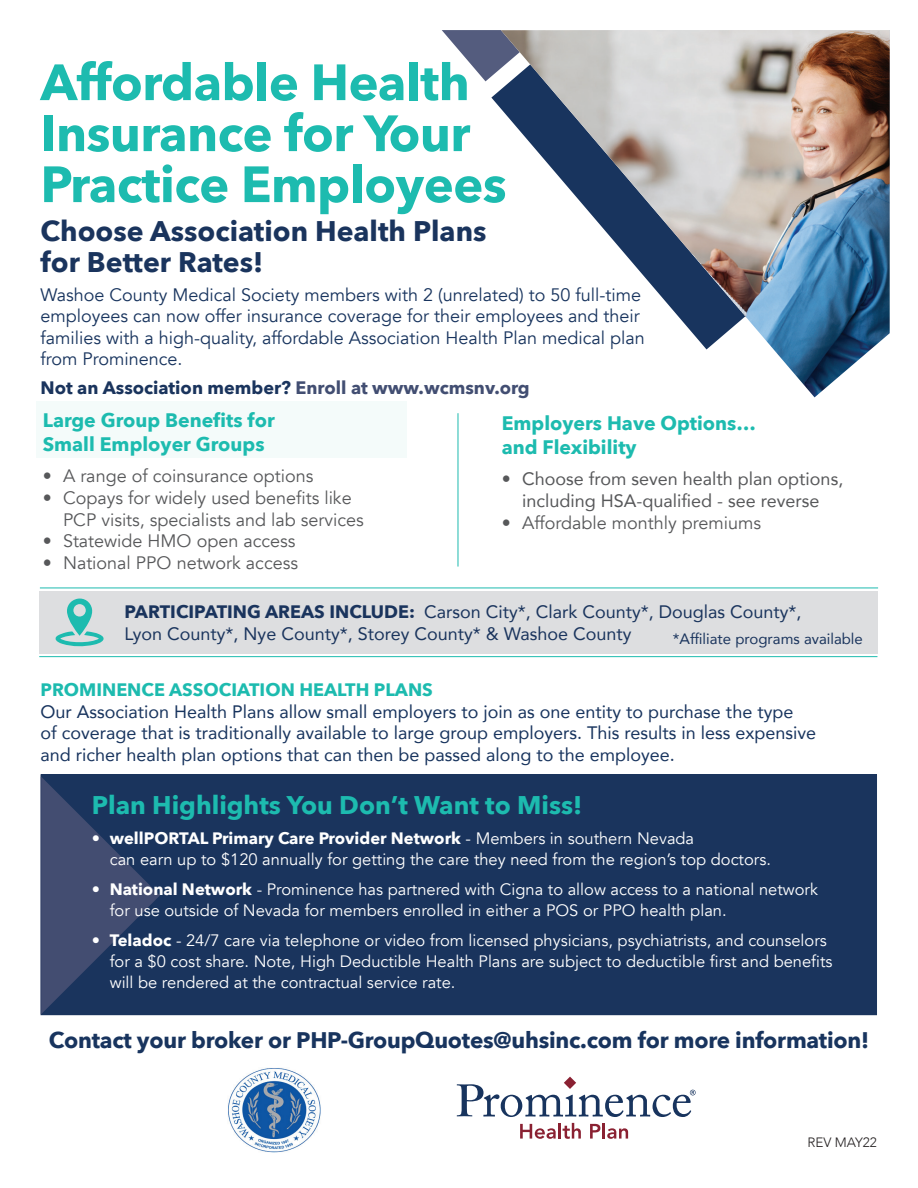
<style>
.page{position:relative;width:918px;height:1188px;background:#fff}
.page>*{position:absolute;margin:0;border:0;box-sizing:border-box;transform-origin:0 0}
.t1{font:700 50.4px/51px "Avenir Next";letter-spacing:-.01em;color:#1dbbaf}
.t2{font:700 28.35px/31.5px "Avenir Next";color:#1a345d}
.t3{font:700 25.5px "Avenir Next";color:#1dbbaf}
.t4{font:700 22.5px "Avenir Next";letter-spacing:-.01em;color:#18345e}
.t5{font:700 19.5px/23.4px "Avenir Next";color:#1dbbaf}
.t6{font:18px/21.6px "Avenir";color:#18345e}
.t7{font:18px/21.6px "Avenir";color:#18345e}
.t8{font:18px/21.6px "Avenir";color:#57585a}
.t9{font:18px/22.5px "Avenir";color:#1a345d}
.t10{font:18px/21.6px "Avenir";color:#57585a;text-align:center}
.t11{font:700 18px "Avenir Next";color:#1a345d}
.t12{font:700 18px "Avenir Next";color:#1dbbaf}
.t13{font:16.5px/21px "Avenir";color:#fff}
.t14{font:700 16.5px "Avenir Next";color:#fff}
.t15{font:15px "Avenir";color:#1a345d}
.t16{font:300 13.5px "Avenir";color:#231f20}
.s1{color:#424e72}
.s2{font-family:"Avenir Next";font-weight:700}
.s3{font-family:"Avenir";font-weight:400}
</style>
<div class="page">
<svg style="left:442px;top:30px;width:59px;height:51px"></svg>
<img style="left:501px;top:30px;width:389px;height:367px">
<div style="left:36px;top:401px;width:370px;height:57px;background:#f4fbfa"></div>
<hr style="left:458px;top:413px;width:1px;height:154px;background:#1dbbaf">
<svg style="left:520px;top:1124px;width:36px;height:15px"></svg>
<hr style="left:558px;top:1123px;width:3px;height:16px;background:#8a2132">
<svg style="left:563px;top:1123px;width:18px;height:16px"></svg>
<svg style="left:590px;top:1123px;width:38px;height:16px"></svg>
<svg style="left:457px;top:1077px;width:239px;height:40px"></svg>
<div style="left:39px;top:591px;width:838px;height:63px;background:#dddee0"></div>
<hr style="left:39px;top:656px;width:838px;height:1px;background:#1dbbaf">
<svg style="left:55px;top:598px;width:49px;height:49px"></svg>
<div style="left:160px;top:774px;width:717px;height:241px;background:#1a345d"></div>
<svg style="left:40px;top:774px;width:120px;height:242px;background:#2f4167"></svg>
<hr style="left:40px;top:588px;width:838px;height:1px;background:#1dbbaf">
<img style="left:228px;top:1068px;width:93px;height:85px">
<h1 class="t1" style="left:40px;top:56px;width:468px">Affordable Health<br>Insurance for Your<br>Practice Employees</h1>
<h2 class="t2" style="left:40px;top:215px;width:447px">Choose Association Health Plans for Better Rates!</h2>
<p class="t7" style="left:40px;top:284px;width:606px">Washoe County Medical Society members with 2 (unrelated) to 50 full-time employees can now offer insurance coverage for their employees and their families with a high-quality, affordable Association Health Plan medical plan from Prominence.</p>
<p class="t11" style="left:40px;top:372px;width:491px">Not an Association member? <span class="s1">Enroll at www.wcmsnv.org</span></p>
<p class="t5" style="left:43px;top:409px;width:234px">Large Group Benefits for<br>Small Employer Groups</p>
<p class="t8" style="left:43px;top:466px;width:272px">• A range of coinsurance options</p>
<p class="t8" style="left:63px;top:487px;width:302px;text-indent:-20px">• Copays for widely used benefits like<br>PCP visits, specialists and lab services</p>
<p class="t8" style="left:43px;top:530px;width:254px">• Statewide HMO open access</p>
<p class="t8" style="left:43px;top:552px;width:257px">• National PPO network access</p>
<p class="t5" style="left:502px;top:412px;width:256px">Employers Have Options… and Flexibility</p>
<p class="t10" style="left:502px;top:468px;width:343px">• Choose from seven health plan options, including HSA-qualified - see reverse</p>
<p class="t8" style="left:502px;top:512px;width:261px">• Affordable monthly premiums</p>
<p class="t9" style="left:125px;top:600px;width:679px"><span class="s2">PARTICIPATING AREAS INCLUDE:</span> Carson City*, Clark County*, Douglas County*,<br>Lyon County*, Nye County*, Storey County* &amp; Washoe County</p>
<p class="t15" style="left:673px;top:626px;width:192px">*Affiliate programs available</p>
<p class="t12" style="left:40px;top:674px;width:394px">PROMINENCE ASSOCIATION HEALTH PLANS</p>
<p class="t6" style="left:40px;top:700px;width:777px">Our Association Health Plans allow small employers to join as one entity to purchase the type<br>of coverage that is traditionally available to large group employers. This results in less expensive and richer health plan options that can then be passed along to the employee.</p>
<h3 class="t3" style="left:92px;top:783px;width:492px">Plan Highlights You Don’t Want to Miss!</h3>
<p class="t14" style="left:92px;top:824px;width:604px"><span class="s3">•</span> wellPORTAL Primary Care Provider Network <span class="s3">- Members in southern Nevada</span></p>
<p class="t13" style="left:110px;top:850px;width:663px">can earn up to $120 annually for getting the care they need from the region’s top doctors.</p>
<p class="t13" style="left:110px;top:880px;width:710px;text-indent:-18px">• <span class="s2">National Network</span> - Prominence has partnered with Cigna to allow access to a national network for use outside of Nevada for members enrolled in either a POS or PPO health plan.</p>
<p class="t13" style="left:110px;top:931px;width:724px;text-indent:-18px">• <span class="s2">Teladoc</span> - 24/7 care via telephone or video from licensed physicians, psychiatrists, and counselors for a $0 cost share. Note, High Deductible Health Plans are subject to deductible first and benefits will be rendered at the contractual service rate.</p>
<h3 class="t4" style="left:49px;top:1021px;width:822px">Contact your broker or PHP-GroupQuotes@uhsinc.com for more information!</h3>
<p class="t16" style="left:807px;top:1135px;width:71px">REV MAY22</p>
</div>
